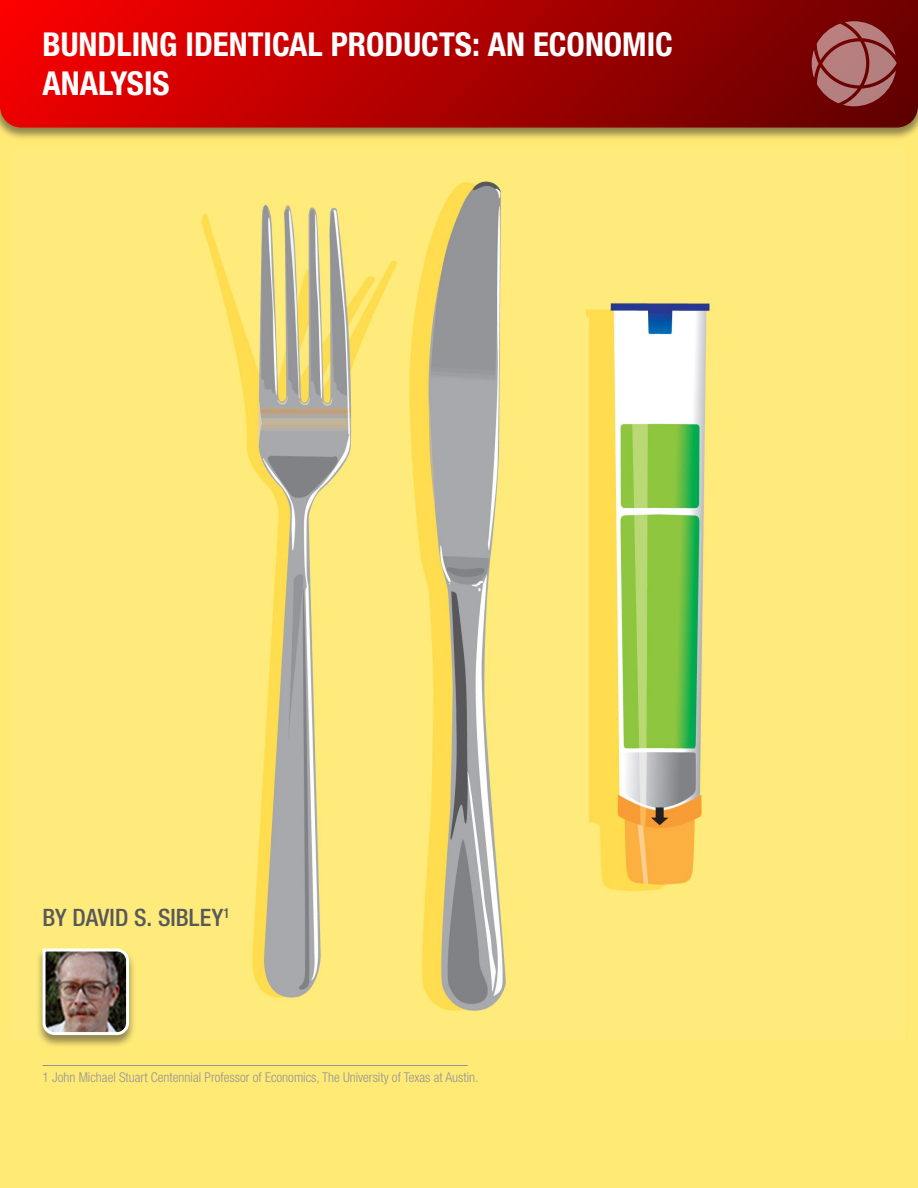
<style>
.page{position:relative;width:918px;height:1188px;background:#fff}
.page>*{position:absolute;margin:0;border:0;box-sizing:border-box;transform-origin:0 0}
.Sin_espaciado{font:700 condensed 33px/39.6px "Helvetica Neue LT Std";color:#fff}
.Sin_espaciado-2{font:500 condensed 24px "Helvetica Neue LT Std";color:#57585a}
.Note{font:300 condensed 13.5px "Helvetica Neue LT Std";color:#939598}
</style>
<div class="page">
<img style="left:0;top:141px;width:918px;height:1047px">
<div style="left:0;top:0;width:918px;height:141px;background:#231f20;opacity:.5"></div>
<svg style="left:0;top:0;width:918px;height:128px"></svg>
<svg style="left:812px;top:21px;width:85px;height:85px"></svg>
<div style="left:36px;top:948px;width:100px;height:101px;background:#231f20;opacity:.5"></div>
<img style="left:41px;top:947px;width:90px;height:90px">
<hr style="left:43px;top:1065px;width:425px;height:1px;background:#939598">
<p class="Sin_espaciado" style="left:43px;top:24px;width:632px">BUNDLING IDENTICAL PRODUCTS: AN ECONOMIC<br>ANALYSIS</p>
<p class="Sin_espaciado-2" style="left:43px;top:903px;width:189px">BY DAVID S. SIBLEY<sup>1</sup></p>
<p class="Note" style="left:43px;top:1069px;width:437px">1 John Michael Stuart Centennial Professor of Economics, The University of Texas at Austin.</p>
</div>
